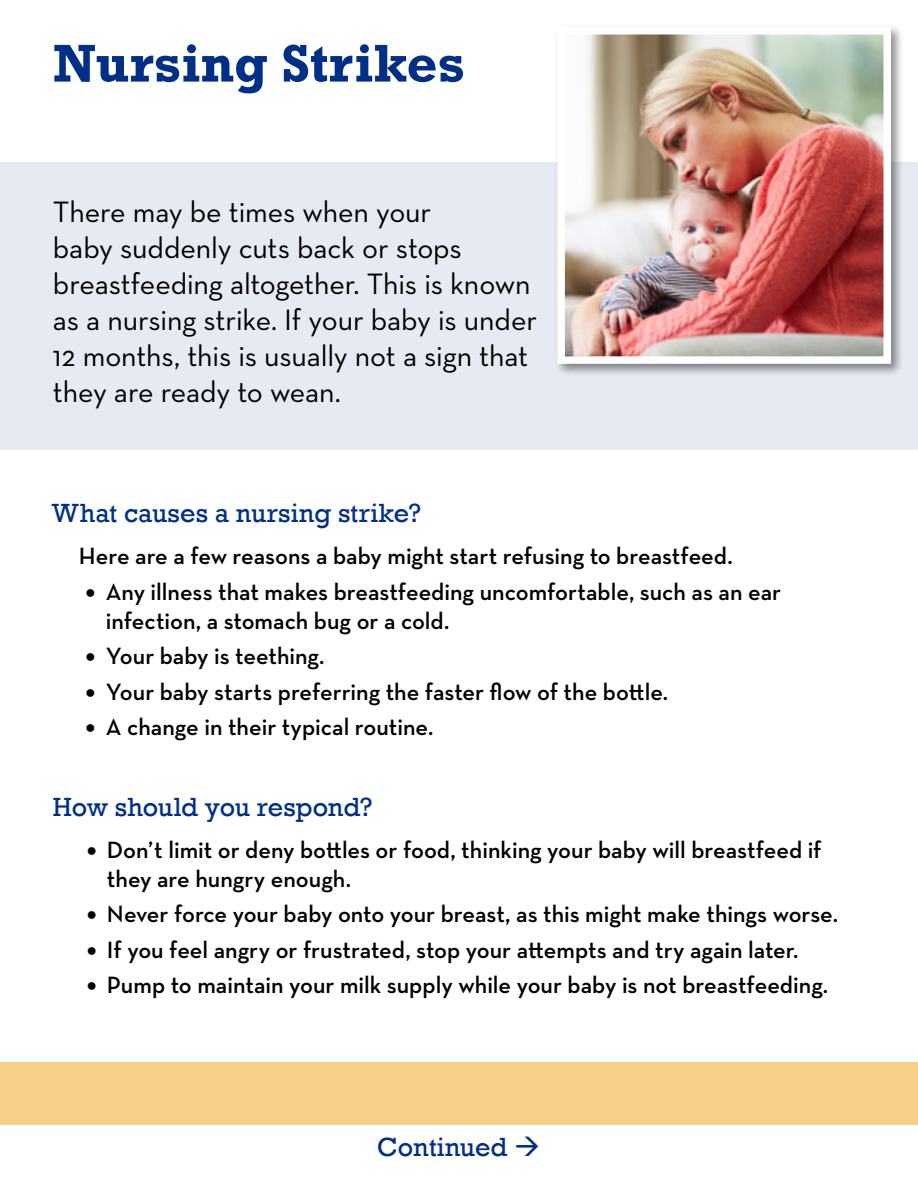
<style>
.page{position:relative;width:918px;height:1188px;background:#fff}
.page>*{position:absolute;margin:0;border:0;box-sizing:border-box;transform-origin:0 0}
.t1{font:700 54px "Rockwell";color:#002f87}
.Info_Text{font:30px/36px "Neutraface Text";letter-spacing:-.005em;color:#000}
.Paragraph_headers{font:27px "Rockwell";color:#002f87}
.Paragraph_Bullets{font:600 24px/28.8px "Neutraface Text";color:#000}
.s1{font-weight:700;font-size:36px}
</style>
<div class="page">
<div style="left:0;top:1063px;width:918px;height:62px;background:#f5d086"></div>
<div style="left:0;top:162px;width:918px;height:287px;background:#e6eaf3"></div>
<div style="left:554px;top:24px;width:350px;height:353px;background:#000;opacity:.45"></div>
<img style="left:554px;top:24px;width:341px;height:344px">
<p class="t1" style="left:53px;top:31px;width:414px">Nursing Strikes</p>
<p class="Info_Text" style="left:53px;top:193px;width:486px">There may be times when your<br>baby suddenly cuts back or stops breastfeeding altogether. This is known as a nursing strike. If your baby is under 12 months, this is usually not a sign that they are ready to wean.</p>
<p class="Paragraph_headers" style="left:52px;top:497px;width:371px">What causes a nursing strike?</p>
<p class="Paragraph_Bullets" style="left:79px;top:542px;width:655px">Here are a few reasons a baby might start refusing to breastfeed.</p>
<p class="Paragraph_Bullets" style="left:106px;top:577px;width:677px;text-indent:-20px"><span class="s1">•</span> Any illness that makes breastfeeding uncomfortable, such as an ear infection, a stomach bug or a cold.</p>
<p class="Paragraph_Bullets" style="left:86px;top:641px;width:240px"><span class="s1">•</span> Your baby is teething.</p>
<p class="Paragraph_Bullets" style="left:86px;top:677px;width:584px"><span class="s1">•</span> Your baby starts preferring the faster flow of the bottle.</p>
<p class="Paragraph_Bullets" style="left:86px;top:713px;width:349px"><span class="s1">•</span> A change in their typical routine.</p>
<p class="Paragraph_headers" style="left:53px;top:791px;width:321px">How should you respond?</p>
<p class="Paragraph_Bullets" style="left:107px;top:835px;width:716px;text-indent:-20px"><span class="s1">•</span> Don’t limit or deny bottles or food, thinking your baby will breastfeed if they are hungry enough.</p>
<p class="Paragraph_Bullets" style="left:87px;top:900px;width:753px"><span class="s1">•</span> Never force your baby onto your breast, as this might make things worse.</p>
<p class="Paragraph_Bullets" style="left:87px;top:935px;width:714px"><span class="s1">•</span> If you feel angry or frustrated, stop your attempts and try again later.</p>
<p class="Paragraph_Bullets" style="left:87px;top:971px;width:743px"><span class="s1">•</span> Pump to maintain your milk supply while your baby is not breastfeeding.</p>
<p class="Paragraph_headers" style="left:377px;top:1132px;width:165px">Continued →</p>
</div>
